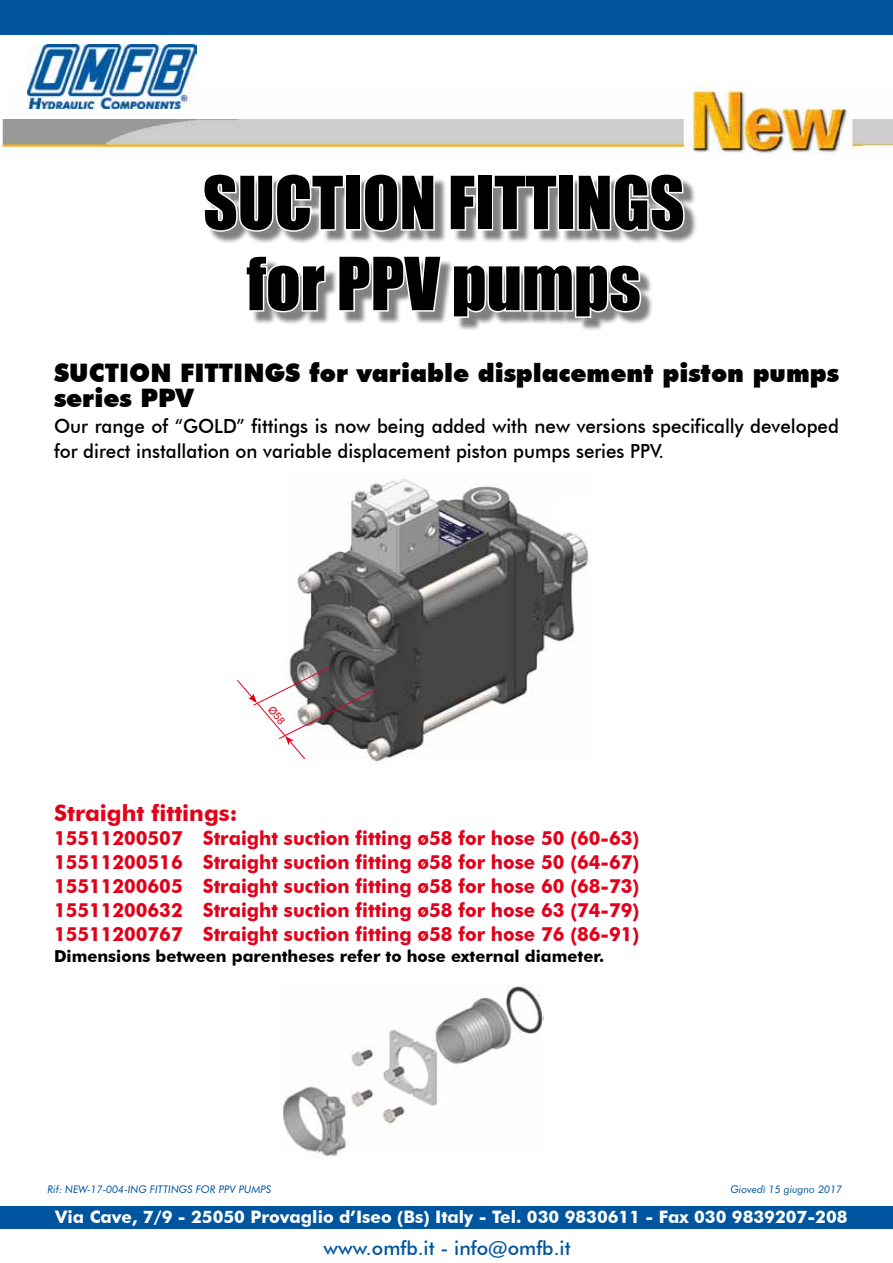
<style>
.page{position:relative;width:893px;height:1263px;background:#fff}
.page>*{position:absolute;margin:0;border:0;box-sizing:border-box;transform-origin:0 0}
.t1{font:67.5px/81px "Impact";color:#000;text-align:center}
.t2{font:900 25.5px/25.5px "Futura BT";color:#000}
.t3{font:700 22.5px "Futura BT";color:#e2001a}
.t4{font:700 19.5px/24px "Futura BT";color:#e2001a;text-align:justify;scale:.96 1}
.t5{font:500 19.5px/25.5px "Futura BT";color:#000;scale:.96 1}
.t6{font:500 19.5px "Futura BT";color:#00559f}
.t7{font:700 17.25px "Futura BT";color:#fff}
.t8{font:700 16.5px "Futura BT";color:#000}
.t9{font:italic 10.5px "Futura BT";color:#00559f}
</style>
<div class="page">
<img style="left:2px;top:85px;width:891px;height:69px">
<div style="left:0;top:1206px;width:893px;height:23px;background:#00559f"></div>
<img style="left:28px;top:45px;width:168px;height:64px">
<div style="left:0;top:0;width:893px;height:34px;background:#00559f"></div>
<div style="left:207px;top:177px;width:491px;height:154px;background:#000;opacity:.5"></div>
<svg style="left:207px;top:177px;width:139px;height:57px"></svg>
<div style="left:344px;top:174px;width:17px;height:57px;border:3px solid #fff"></div>
<svg style="left:362px;top:177px;width:74px;height:57px"></svg>
<svg style="left:448px;top:177px;width:29px;height:55px"></svg>
<div style="left:476px;top:174px;width:17px;height:57px;border:3px solid #fff"></div>
<svg style="left:492px;top:174px;width:67px;height:58px"></svg>
<div style="left:558px;top:174px;width:17px;height:57px;border:3px solid #fff"></div>
<svg style="left:576px;top:177px;width:111px;height:57px"></svg>
<svg style="left:244px;top:254px;width:83px;height:60px"></svg>
<svg style="left:336px;top:253px;width:108px;height:78px"></svg>
<svg style="left:451px;top:262px;width:192px;height:57px"></svg>
<img style="left:283px;top:985px;width:261px;height:172px">
<img style="left:285px;top:479px;width:304px;height:284px">
<div style="left:559px;top:501px;width:50px;height:25px;background:#fff"></div>
<svg style="left:237px;top:666px;width:138px;height:94px"></svg>
<h1 class="t1" style="left:203px;top:160px;width:480px">SUCTION FITTINGS<br>FOR PPV PUMPS</h1>
<h2 class="t2" style="left:54px;top:360px;width:786px">SUCTION FITTINGS for variable displacement piston pumps series PPV</h2>
<p class="t5" style="left:54px;top:413px;width:819px">Our range of “GOLD” fittings is now being added with new versions specifically developed for direct installation on variable displacement piston pumps series PPV.</p>
<p class="t3" style="left:54px;top:800px;width:185px">Straight fittings:</p>
<p class="t4" style="left:54px;top:826px;width:611px">15511200507 Straight suction fitting ø58 for hose 50 (60-63)<br>15511200516 Straight suction fitting ø58 for hose 50 (64-67)<br>15511200605 Straight suction fitting ø58 for hose 60 (68-73)<br>15511200632 Straight suction fitting ø58 for hose 63 (74-79)<br>15511200767 Straight suction fitting ø58 for hose 76 (86-91)</p>
<p class="t8" style="left:54px;top:946px;width:552px">Dimensions between parentheses refer to hose external diameter.</p>
<p class="t9" style="left:47px;top:1183px;width:225px">Rif: NEW-17-004-ING FITTINGS FOR PPV PUMPS</p>
<p class="t9" style="left:730px;top:1182px;width:113px">Giovedì 15 giugno 2017</p>
<p class="t7" style="left:55px;top:1207px;width:794px">Via Cave, 7/9 - 25050 Provaglio d’Iseo (Bs) Italy - Tel. 030 9830611 - Fax 030 9839207-208</p>
<p class="t6" style="left:324px;top:1236px;width:249px">www.omfb.it - info@omfb.it</p>
</div>
